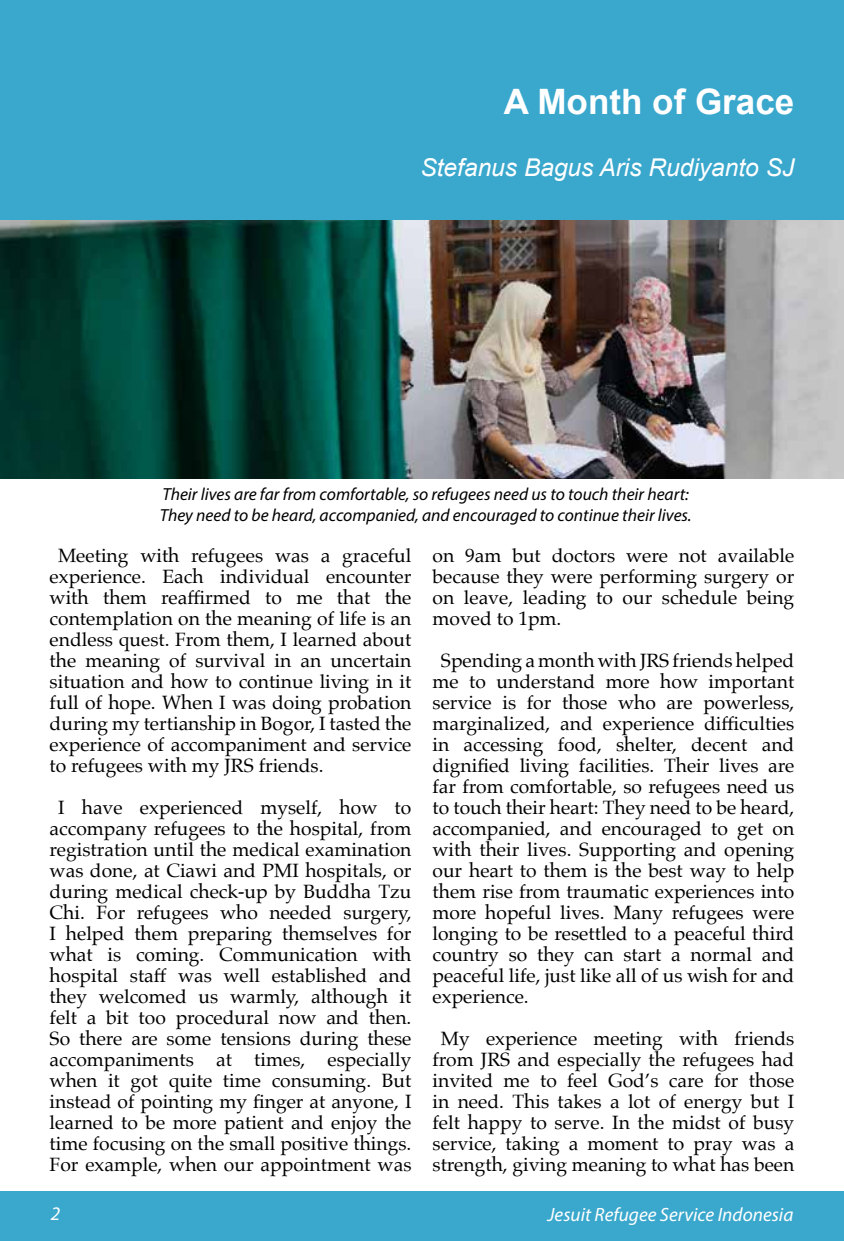
<style>
.page{position:relative;width:844px;height:1241px;background:#fff}
.page>*{position:absolute;margin:0;border:0;box-sizing:border-box;transform-origin:0 0}
.t1{font:700 35px "Arial";color:#fff}
.t2{font:italic 24.5px "Arial";color:#fff}
.t3{font:19.25px/21px "Palatino";color:#000;text-align:justify}
.t4{font:italic 19.25px "Myriad Pro";color:#fff}
.t5{font:italic 17.5px/21px "Myriad Pro";color:#000}
</style>
<div class="page">
<div style="left:0;top:1191px;width:843px;height:49px;background:#3aa7cd"></div>
<div style="left:0;top:0;width:843px;height:220px;background:#3aa7cd"></div>
<img style="left:1px;top:220px;width:841px;height:258px">
<h1 class="t1" style="left:503px;top:78px;width:292px">A Month of Grace</h1>
<p class="t2" style="left:420px;top:151px;width:375px">Stefanus Bagus Aris Rudiyanto SJ</p>
<p class="t5" style="left:160px;top:483px;width:533px">Their lives are far from comfortable, so refugees need us to touch their heart:<br>They need to be heard, accompanied, and encouraged to continue their lives.</p>
<p class="t3" style="left:50px;top:544px;width:363px;text-indent:8px">Meeting with refugees was a graceful experience. Each individual encounter with them reaffirmed to me that the contemplation on the meaning of life is an endless quest. From them, I learned about the meaning of survival in an uncertain situation and how to continue living in it full of hope. When I was doing probation during my tertianship in Bogor, I tasted the experience of accompaniment and service to refugees with my JRS friends.</p>
<p class="t3" style="left:50px;top:796px;width:363px;text-align:center">I have experienced myself, how to accompany refugees to the hospital, from registration until the medical examination was done, at Ciawi and PMI hospitals, or during medical check-up by Buddha Tzu Chi. For refugees who needed surgery, I helped them preparing themselves for what is coming. Communication with hospital staff was well established and they welcomed us warmly, although it felt a bit too procedural now and then.<br>So there are some tensions during these accompaniments at times, especially when it got quite time consuming. But instead of pointing my finger at anyone, I learned to be more patient and enjoy the time focusing on the small positive things.<br>For example, when our appointment was</p>
<p class="t3" style="left:432px;top:544px;width:363px">on 9am but doctors were not available because they were performing surgery or on leave, leading to our schedule being moved to 1pm.</p>
<p class="t3" style="left:432px;top:649px;width:363px;text-indent:8px">Spending a month with JRS friends helped me to understand more how important service is for those who are powerless, marginalized, and experience difficulties in accessing food, shelter, decent and dignified living facilities. Their lives are far from comfortable, so refugees need us to touch their heart: They need to be heard, accompanied, and encouraged to get on with their lives. Supporting and opening our heart to them is the best way to help them rise from traumatic experiences into more hopeful lives. Many refugees were longing to be resettled to a peaceful third country so they can start a normal and peaceful life, just like all of us wish for and experience.</p>
<p class="t3" style="left:432px;top:1027px;width:363px;text-align:center">My experience meeting with friends from JRS and especially the refugees had invited me to feel God’s care for those in need. This takes a lot of energy but I felt happy to serve. In the midst of busy service, taking a moment to pray was a strength, giving meaning to what has been</p>
<p class="t4" style="left:51px;top:1201px;width:11px">2</p>
<p class="t4" style="left:547px;top:1202px;width:247px">Jesuit Refugee Service Indonesia</p>
</div>
